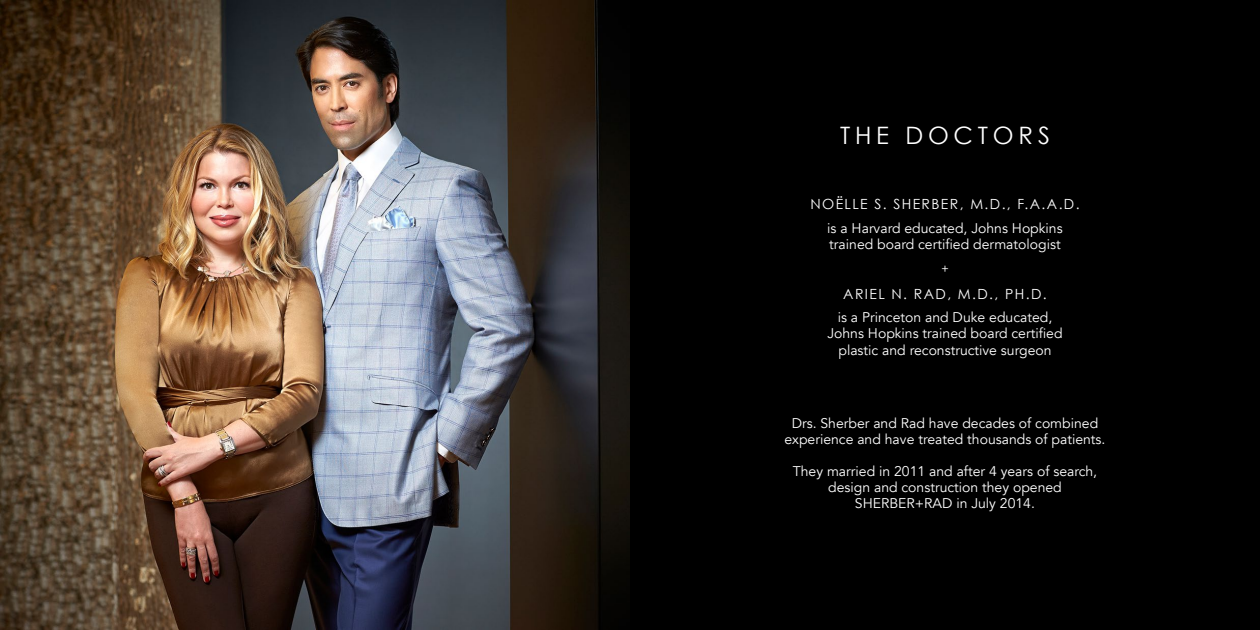
<style>
.page{position:relative;width:1260px;height:630px;background:#fff}
.page>*{position:absolute;margin:0;border:0;box-sizing:border-box;transform-origin:0 0}
.t1{font:24px "Century Gothic";letter-spacing:.2em;color:#fff}
.t2{font:14px/16px "Avenir";color:#fff;text-align:center}
.t3{font:14px "Century Gothic";letter-spacing:.1em;color:#fff}
.t4{font:12px "Century Gothic";color:#fff}
</style>
<div class="page">
<div style="left:630px;top:0;width:630px;height:630px;background:#000"></div>
<img style="left:0;top:0;width:630px;height:630px">
<h1 class="t1" style="left:840px;top:121px;width:211px">THE DOCTORS</h1>
<p class="t3" style="left:810px;top:195px;width:271px">NOËLLE S. SHERBER, M.D., F.A.A.D.</p>
<p class="t2" style="left:827px;top:220px;width:237px;text-align:left">is a Harvard educated, Johns Hopkins trained board certified dermatologist</p>
<p class="t4" style="left:941px;top:261px;width:9px">+</p>
<p class="t3" style="left:843px;top:285px;width:205px">ARIEL N. RAD, M.D., PH.D.</p>
<p class="t2" style="left:827px;top:310px;width:237px">is a Princeton and Duke educated,<br>Johns Hopkins trained board certified plastic and reconstructive surgeon</p>
<p class="t2" style="left:785px;top:415px;width:322px">Drs. Sherber and Rad have decades of combined experience and have treated thousands of patients.</p>
<p class="t2" style="left:793px;top:463px;width:306px">They married in 2011 and after 4 years of search, design and construction they opened<br>SHERBER+RAD in July 2014.</p>
</div>
